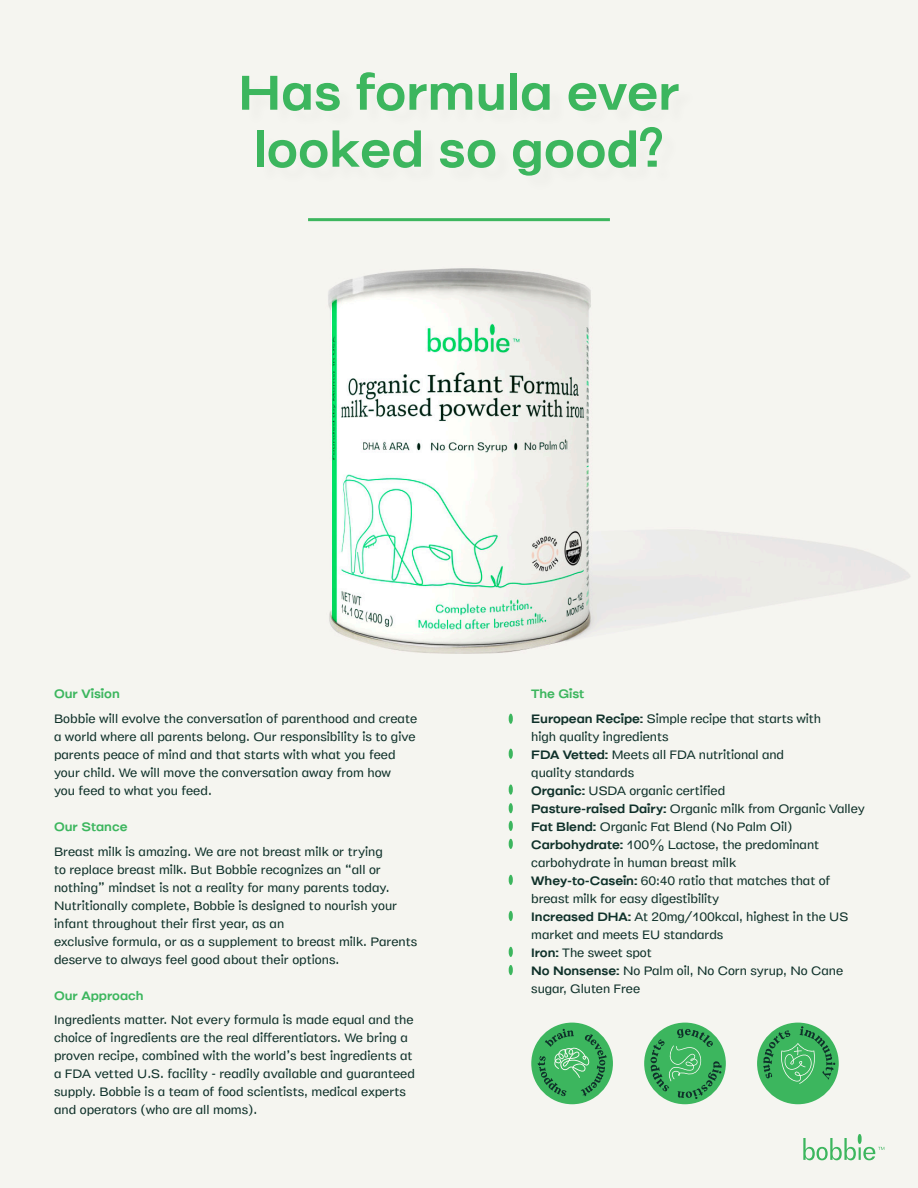
<style>
.page{position:relative;width:918px;height:1188px;background:#fff}
.page>*{position:absolute;margin:0;border:0;box-sizing:border-box;transform-origin:0 0}
.t1{font:60px/57px "Elastik Medium B";color:#3cb65e}
.t2{font:15px/18px "Elastik B";color:#0f312a}
.t3{font:15px "Elastik Medium B";color:#3cb65e}
.s1{font-family:"Elastik Medium B"}
</style>
<div class="page">
<img style="left:0;top:0;width:918px;height:1188px">
<div style="left:245px;top:75px;width:452px;height:119px;background:#f5f5f0"></div>
<hr style="left:308px;top:218px;width:302px;height:3px;background:#3cb65e">
<svg style="left:509px;top:714px;width:4px;height:10px"></svg>
<svg style="left:509px;top:749px;width:4px;height:10px"></svg>
<svg style="left:509px;top:785px;width:4px;height:10px"></svg>
<svg style="left:509px;top:803px;width:4px;height:10px"></svg>
<svg style="left:509px;top:821px;width:4px;height:10px"></svg>
<svg style="left:509px;top:839px;width:4px;height:10px"></svg>
<svg style="left:509px;top:875px;width:4px;height:10px"></svg>
<svg style="left:509px;top:911px;width:4px;height:10px"></svg>
<svg style="left:509px;top:947px;width:4px;height:10px"></svg>
<svg style="left:509px;top:965px;width:4px;height:10px"></svg>
<div style="left:531px;top:1023px;width:82px;height:81px;background:#3cb65e;border-radius:50%"></div>
<svg style="left:538px;top:1029px;width:69px;height:67px"></svg>
<div style="left:644px;top:1023px;width:82px;height:81px;background:#3cb65e;border-radius:50%"></div>
<svg style="left:650px;top:1029px;width:72px;height:70px"></svg>
<div style="left:757px;top:1023px;width:82px;height:81px;background:#3cb65e;border-radius:50%"></div>
<svg style="left:763px;top:1026px;width:72px;height:58px"></svg>
<svg style="left:803px;top:1134px;width:81px;height:26px"></svg>
<p class="t1" style="left:238px;top:64px;width:443px">Has formula ever looked so good?</p>
<p class="t3" style="left:54px;top:687px;width:67px">Our Vision</p>
<p class="t2" style="left:54px;top:710px;width:365px">Bobbie will evolve the conversation of parenthood and create a world where all parents belong. Our responsibility is to give parents peace of mind and that starts with what you feed your child. We will move the conversation away from how<br>you feed to what you feed.</p>
<p class="t3" style="left:54px;top:820px;width:75px">Our Stance</p>
<p class="t2" style="left:54px;top:842px;width:365px">Breast milk is amazing. We are not breast milk or trying<br>to replace breast milk. But Bobbie recognizes an “all or nothing” mindset is not a reality for many parents today.<br>Nutritionally complete, Bobbie is designed to nourish your infant throughout their first year, as an<br>exclusive formula, or as a supplement to breast milk. Parents deserve to always feel good about their options.</p>
<p class="t3" style="left:54px;top:989px;width:91px">Our Approach</p>
<p class="t2" style="left:54px;top:1011px;width:363px">Ingredients matter. Not every formula is made equal and the choice of ingredients are the real differentiators. We bring a proven recipe, combined with the world’s best ingredients at a FDA vetted U.S. facility - readily available and guaranteed supply. Bobbie is a team of food scientists, medical experts and operators (who are all moms).</p>
<p class="t3" style="left:531px;top:687px;width:55px">The Gist</p>
<p class="t2" style="left:531px;top:710px;width:291px"><span class="s1">European Recipe:</span> Simple recipe that starts with high quality ingredients</p>
<p class="t2" style="left:531px;top:746px;width:254px"><span class="s1">FDA Vetted:</span> Meets all FDA nutritional and quality standards</p>
<p class="t2" style="left:531px;top:782px;width:196px"><span class="s1">Organic:</span> USDA organic certified</p>
<p class="t2" style="left:531px;top:800px;width:335px"><span class="s1">Pasture-raised Dairy:</span> Organic milk from Organic Valley</p>
<p class="t2" style="left:531px;top:818px;width:263px"><span class="s1">Fat Blend:</span> Organic Fat Blend (No Palm Oil)</p>
<p class="t2" style="left:531px;top:836px;width:289px"><span class="s1">Carbohydrate:</span> 100% Lactose, the predominant carbohydrate in human breast milk</p>
<p class="t2" style="left:531px;top:872px;width:300px"><span class="s1">Whey-to-Casein:</span> 60:40 ratio that matches that of breast milk for easy digestibility</p>
<p class="t2" style="left:531px;top:908px;width:319px"><span class="s1">Increased DHA:</span> At 20mg/100kcal, highest in the US market and meets EU standards</p>
<p class="t2" style="left:531px;top:944px;width:122px"><span class="s1">Iron:</span> The sweet spot</p>
<p class="t2" style="left:531px;top:962px;width:313px"><span class="s1">No Nonsense:</span> No Palm oil, No Corn syrup, No Cane sugar, Gluten Free</p>
</div>
